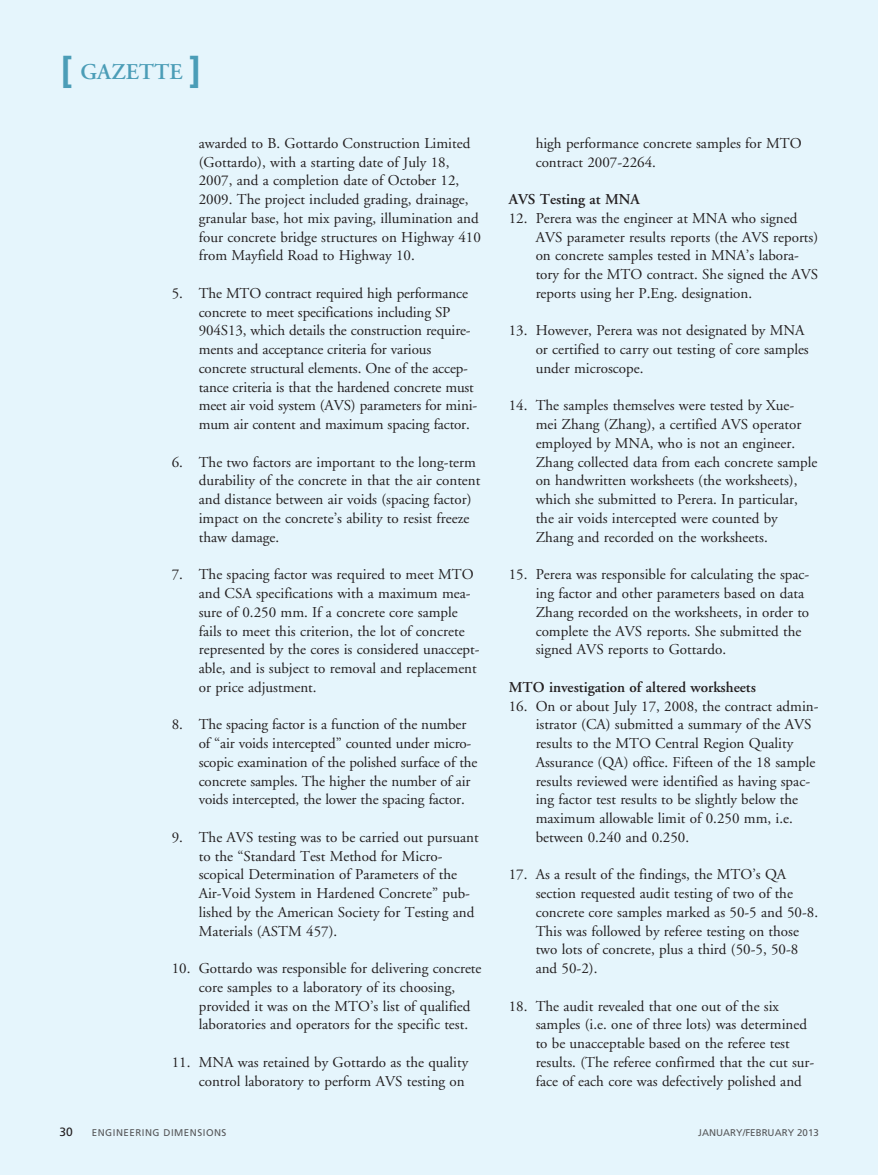
<style>
.page{position:relative;width:878px;height:1175px;background:#fff}
.page>*{position:absolute;margin:0;border:0;box-sizing:border-box;transform-origin:0 0}
.t1{font:600 22.5px "Adobe Garamond";color:#4b9db7}
.t2{font:15px/18.8px "Adobe Garamond";color:#231f20}
.t3{font:600 15px "Adobe Garamond";color:#231f20}
.t4{font:12px "Frutiger";color:#231f20}
.t5{font:9.75px "Frutiger";letter-spacing:.05em;color:#57585a}
.t6{font:9.75px "Frutiger";color:#57585a}
.s1{font-family:"Frutiger";font-weight:700;font-size:36px}
</style>
<div class="page">
<div style="left:0;top:0;width:878px;height:1174px;background:#e5f5fc"></div>
<h1 class="t1" style="left:61px;top:60px;width:141px"><span class="s1">[</span> GAZETTE <span class="s1">]</span></h1>
<p class="t2" style="left:199px;top:134px;width:284px">awarded to B. Gottardo Construction Limited (Gottardo), with a starting date of July 18, 2007, and a completion date of October 12, 2009. The project included grading, drainage, granular base, hot mix paving, illumination and four concrete bridge structures on Highway 410 from Mayfield Road to Highway 10.</p>
<p class="t2" style="left:199px;top:284px;width:280px;text-indent:-27px">5. The MTO contract required high performance concrete to meet specifications including SP 904S13, which details the construction require&shy;ments and acceptance criteria for various concrete structural elements. One of the accep&shy;tance criteria is that the hardened concrete must meet air void system (AVS) parameters for mini&shy;mum air content and maximum spacing factor.</p>
<p class="t2" style="left:199px;top:453px;width:283px;text-indent:-27px">6. The two factors are important to the long-term durability of the concrete in that the air content and distance between air voids (spacing factor) impact on the concrete’s ability to resist freeze thaw damage.</p>
<p class="t2" style="left:199px;top:565px;width:282px;text-indent:-27px">7. The spacing factor was required to meet MTO and CSA specifications with a maximum mea&shy;sure of 0.250 mm. If a concrete core sample fails to meet this criterion, the lot of concrete represented by the cores is considered unaccept&shy;able, and is subject to removal and replacement or price adjustment.</p>
<p class="t2" style="left:199px;top:715px;width:280px;text-indent:-27px">8. The spacing factor is a function of the number of “air voids intercepted” counted under micro&shy;scopic examination of the polished surface of the concrete samples. The higher the number of air voids intercepted, the lower the spacing factor.</p>
<p class="t2" style="left:199px;top:828px;width:281px;text-indent:-27px">9. The AVS testing was to be carried out pursuant to the “Standard Test Method for Micro&shy;scopical Determination of Parameters of the Air-Void System in Hardened Concrete” pub&shy;lished by the American Society for Testing and Materials (ASTM 457).</p>
<p class="t2" style="left:199px;top:959px;width:284px;text-indent:-27px">10. Gottardo was responsible for delivering concrete core samples to a laboratory of its choosing, provided it was on the MTO’s list of qualified laboratories and operators for the specific test.</p>
<p class="t2" style="left:172px;top:1053px;width:298px;text-align:right">11. MNA was retained by Gottardo as the quality control laboratory to perform AVS testing on</p>
<p class="t2" style="left:535px;top:134px;width:267px">high performance concrete samples for MTO contract 2007-2264.</p>
<p class="t3" style="left:508px;top:191px;width:133px">AVS Testing at MNA</p>
<p class="t2" style="left:535px;top:209px;width:284px;text-indent:-27px">12. Perera was the engineer at MNA who signed AVS parameter results reports (the AVS reports) on concrete samples tested in MNA’s labora&shy;tory for the MTO contract. She signed the AVS reports using her P.Eng. designation.</p>
<p class="t2" style="left:535px;top:322px;width:274px;text-indent:-27px">13. However, Perera was not designated by MNA or certified to carry out testing of core samples under microscope.</p>
<p class="t2" style="left:535px;top:397px;width:283px;text-indent:-27px">14. The samples themselves were tested by Xue&shy;mei Zhang (Zhang), a certified AVS operator employed by MNA, who is not an engineer.<br>Zhang collected data from each concrete sample on handwritten worksheets (the worksheets), which she submitted to Perera. In particular, the air voids intercepted were counted by Zhang and recorded on the worksheets.</p>
<p class="t2" style="left:535px;top:565px;width:275px;text-indent:-27px">15. Perera was responsible for calculating the spac&shy;ing factor and other parameters based on data Zhang recorded on the worksheets, in order to complete the AVS reports. She submitted the signed AVS reports to Gottardo.</p>
<p class="t3" style="left:508px;top:679px;width:249px">MTO investigation of altered worksheets</p>
<p class="t2" style="left:535px;top:697px;width:284px;text-indent:-27px">16. On or about July 17, 2008, the contract admin&shy;istrator (CA) submitted a summary of the AVS results to the MTO Central Region Quality Assurance (QA) office. Fifteen of the 18 sample results reviewed were identified as having spac&shy;ing factor test results to be slightly below the maximum allowable limit of 0.250 mm, i.e. between 0.240 and 0.250.</p>
<p class="t2" style="left:535px;top:865px;width:284px;text-indent:-27px">17. As a result of the findings, the MTO’s QA section requested audit testing of two of the concrete core samples marked as 50-5 and 50-8.<br>This was followed by referee testing on those two lots of concrete, plus a third (50-5, 50-8 and 50-2).</p>
<p class="t2" style="left:535px;top:997px;width:280px;text-indent:-27px">18. The audit revealed that one out of the six samples (i.e. one of three lots) was determined to be unacceptable based on the referee test results. (The referee confirmed that the cut sur&shy;face of each core was defectively polished and</p>
<p class="t4" style="left:59px;top:1124px;width:15px">30</p>
<p class="t5" style="left:92px;top:1126px;width:136px">ENGINEERING DIMENSIONS</p>
<p class="t6" style="left:698px;top:1126px;width:122px">JAN UARY/FE BRUARY 2013</p>
</div>
